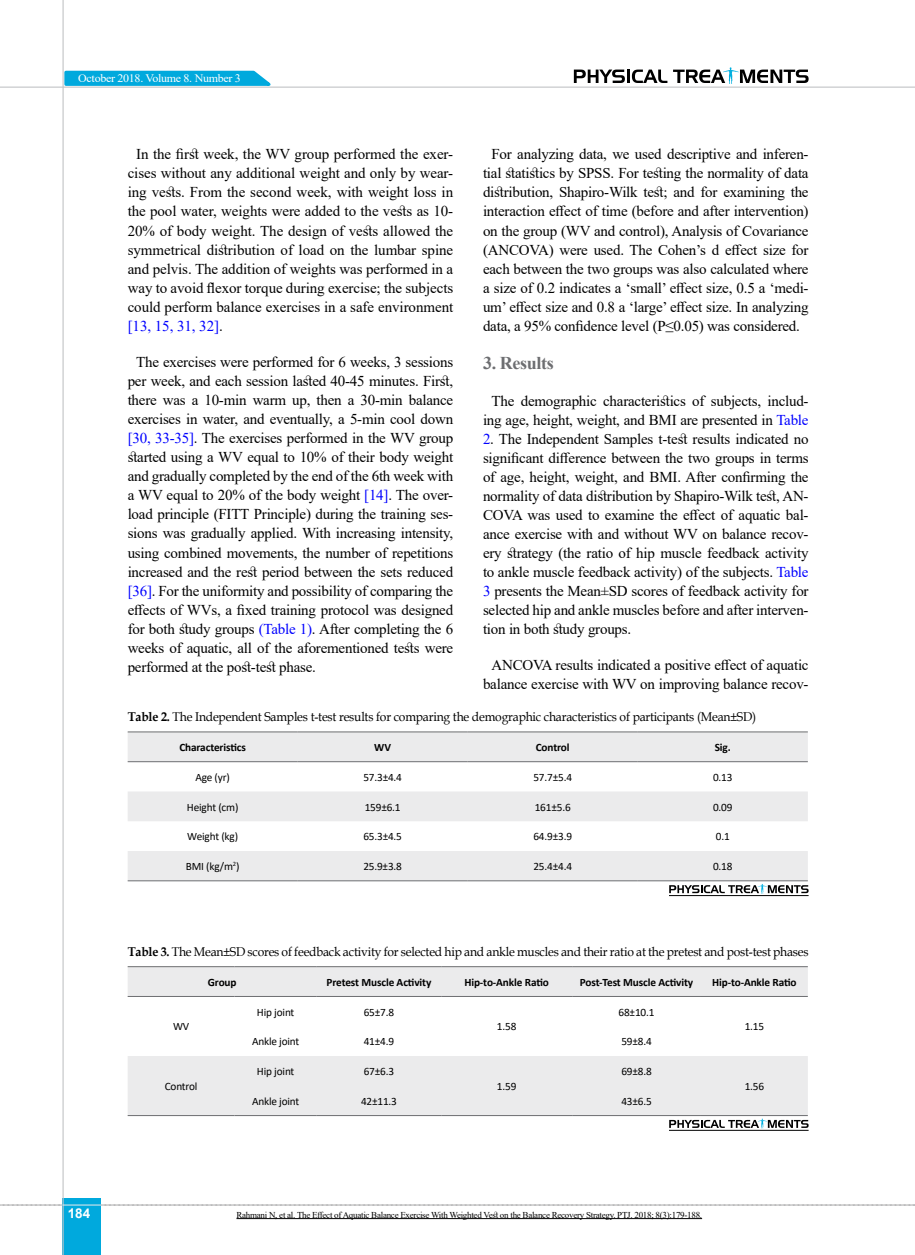
<style>
.page{position:relative;width:915px;height:1255px;background:#fff}
.page>*{position:absolute;margin:0;border:0;box-sizing:border-box;transform-origin:0 0}
.t1{font:700 18px "Times New Roman";letter-spacing:-.02em;color:#6d6e71}
.t2{font:15px/19px "Times New Roman";letter-spacing:-.015em;color:#000;text-align:justify}
.t3{font:700 13.5px "Arial";color:#fff}
.t4{font:12.75px "Book Antiqua";letter-spacing:-.015em;color:#000;scale:.95 1}
.t5{font:11.4px "Times New Roman";letter-spacing:-.025em;color:#fff;scale:1.05 1}
.t6{font:11.25px "Calibri";letter-spacing:-.015em;color:#000}
.t7{font:700 11.25px "Calibri";letter-spacing:-.01em;color:#000}
.t8{font:9px "Times New Roman";letter-spacing:-.03em;color:#000}
.s1{color:#00f}
.s2{font-weight:700}
</style>
<div class="page">
<svg style="left:0;top:1204px;width:915px;height:1px"></svg>
<div style="left:63px;top:1198px;width:38px;height:56px;background:#00a9dd"></div>
<hr style="left:62px;top:0;width:2px;height:1254px;background:#c2c4c6">
<hr style="left:0;top:87px;width:914px;height:1px;background:#c2c4c6">
<hr style="left:63px;top:1204px;width:38px;height:1px;background:#ebebec">
<svg style="left:63px;top:69px;width:215px;height:18px;background:#36bae2"></svg>
<svg style="left:573px;top:67px;width:235px;height:17px"></svg>
<svg style="left:128px;top:732px;width:679px;height:148px;fill:#ebebec"></svg>
<hr style="left:128px;top:731px;width:169px;height:1px;background:#6d6e71">
<hr style="left:297px;top:731px;width:170px;height:1px;background:#6d6e71">
<hr style="left:467px;top:731px;width:170px;height:1px;background:#6d6e71">
<hr style="left:637px;top:731px;width:170px;height:1px;background:#6d6e71">
<hr style="left:128px;top:761px;width:169px;height:1px;background:#6d6e71">
<hr style="left:297px;top:761px;width:170px;height:1px;background:#6d6e71">
<hr style="left:467px;top:761px;width:170px;height:1px;background:#6d6e71">
<hr style="left:637px;top:761px;width:170px;height:1px;background:#6d6e71">
<hr style="left:128px;top:880px;width:169px;height:1px;background:#6d6e71">
<hr style="left:297px;top:880px;width:170px;height:1px;background:#6d6e71">
<hr style="left:467px;top:880px;width:170px;height:1px;background:#6d6e71">
<hr style="left:637px;top:880px;width:170px;height:1px;background:#6d6e71">
<svg style="left:669px;top:883px;width:139px;height:10px"></svg>
<hr style="left:668px;top:895px;width:140px;height:1px;background:#000">
<svg style="left:128px;top:967px;width:679px;height:148px;fill:#ebebec"></svg>
<hr style="left:128px;top:966px;width:106px;height:1px;background:#6d6e71">
<hr style="left:234px;top:966px;width:83px;height:1px;background:#6d6e71">
<hr style="left:317px;top:966px;width:124px;height:1px;background:#6d6e71">
<hr style="left:441px;top:966px;width:131px;height:1px;background:#6d6e71">
<hr style="left:572px;top:966px;width:128px;height:1px;background:#6d6e71">
<hr style="left:700px;top:966px;width:107px;height:1px;background:#6d6e71">
<hr style="left:128px;top:996px;width:106px;height:1px;background:#6d6e71">
<hr style="left:234px;top:996px;width:83px;height:1px;background:#6d6e71">
<hr style="left:317px;top:996px;width:124px;height:1px;background:#6d6e71">
<hr style="left:441px;top:996px;width:131px;height:1px;background:#6d6e71">
<hr style="left:572px;top:996px;width:128px;height:1px;background:#6d6e71">
<hr style="left:700px;top:996px;width:107px;height:1px;background:#6d6e71">
<hr style="left:128px;top:1115px;width:106px;height:1px;background:#6d6e71">
<hr style="left:441px;top:1115px;width:131px;height:1px;background:#6d6e71">
<hr style="left:700px;top:1115px;width:107px;height:1px;background:#6d6e71">
<hr style="left:234px;top:1115px;width:83px;height:1px;background:#6d6e71">
<hr style="left:317px;top:1115px;width:124px;height:1px;background:#6d6e71">
<hr style="left:572px;top:1115px;width:128px;height:1px;background:#6d6e71">
<svg style="left:669px;top:1118px;width:139px;height:10px"></svg>
<hr style="left:668px;top:1129px;width:140px;height:1px;background:#000">
<hr style="left:236px;top:1218px;width:465px;height:1px;background:#000">
<p class="t5" style="left:78px;top:70px;width:156px">October 2018. Volume 8. Number 3</p>
<p class="t2" style="left:128px;top:144px;width:327px;text-indent:9px">In the first week, the WV group performed the exer&shy;cises without any additional weight and only by wear&shy;ing vests. From the second week, with weight loss in the pool water, weights were added to the vests as 10- 20% of body weight. The design of vests allowed the symmetrical distribution of load on the lumbar spine and pelvis. The addition of weights was performed in a way to avoid flexor torque during exercise; the subjects could perform balance exercises in a safe environment <span class="s1">[13, 15, 31, 32]</span>.</p>
<p class="t2" style="left:128px;top:352px;width:327px;text-indent:9px">The exercises were performed for 6 weeks, 3 sessions per week, and each session lasted 40-45 minutes. First, there was a 10-min warm up, then a 30-min balance exercises in water, and eventually, a 5-min cool down <span class="s1">[30, 33-35]</span>. The exercises performed in the WV group started using a WV equal to 10% of their body weight and gradually completed by the end of the 6th week with a WV equal to 20% of the body weight <span class="s1">[14]</span>. The over&shy;load principle (FITT Principle) during the training ses&shy;sions was gradually applied. With increasing intensity, using combined movements, the number of repetitions increased and the rest period between the sets reduced <span class="s1">[36]</span>. For the uniformity and possibility of comparing the effects of WVs, a fixed training protocol was designed for both study groups <span class="s1">(Table 1)</span>. After completing the 6 weeks of aquatic, all of the aforementioned tests were performed at the post-test phase.</p>
<p class="t2" style="left:483px;top:144px;width:327px;text-align:center">For analyzing data, we used descriptive and inferen&shy;tial statistics by SPSS. For testing the normality of data distribution, Shapiro-Wilk test; and for examining the interaction effect of time (before and after intervention) on the group (WV and control), Analysis of Covariance (ANCOVA) were used. The Cohen’s d effect size for each between the two groups was also calculated where a size of 0.2 indicates a ‘small’ effect size, 0.5 a ‘medi&shy;um’ effect size and 0.8 a ‘large’ effect size. In analyzing data, a 95% confidence level (P≤0.05) was considered.</p>
<p class="t1" style="left:483px;top:350px;width:72px">3. Results</p>
<p class="t2" style="left:483px;top:390px;width:327px;text-align:center">The demographic characteristics of subjects, includ&shy;ing age, height, weight, and BMI are presented in <span class="s1">Table</span></p>
<p class="t2" style="left:483px;top:428px;width:327px"><span class="s1">2</span>. The Independent Samples t-test results indicated no significant difference between the two groups in terms of age, height, weight, and BMI. After confirming the normality of data distribution by Shapiro-Wilk test, AN-COVA was used to examine the effect of aquatic bal&shy;ance exercise with and without WV on balance recov&shy;ery strategy (the ratio of hip muscle feedback activity to ankle muscle feedback activity) of the subjects. <span class="s1">Table 3</span> presents the Mean±SD scores of feedback activity for selected hip and ankle muscles before and after interven&shy;tion in both study groups.</p>
<p class="t2" style="left:483px;top:655px;width:327px;text-align:center">ANCOVA results indicated a positive effect of aquatic balance exercise with WV on improving balance recov-</p>
<p class="t4" style="left:128px;top:708px;width:663px"><span class="s2">Table 2.</span> The Independent Samples t-test results for comparing the demographic characteristics of participants (Mean±SD)</p>
<p class="t7" style="left:179px;top:739px;width:68px">Characteristics</p>
<p class="t7" style="left:374px;top:739px;width:18px">WV</p>
<p class="t7" style="left:535px;top:739px;width:35px">Control</p>
<p class="t7" style="left:714px;top:739px;width:18px">Sig.</p>
<p class="t6" style="left:195px;top:769px;width:36px">Age (yr)</p>
<p class="t6" style="left:363px;top:769px;width:40px">57.3±4.4</p>
<p class="t6" style="left:533px;top:769px;width:40px">57.7±5.4</p>
<p class="t6" style="left:712px;top:769px;width:21px">0.13</p>
<p class="t6" style="left:187px;top:799px;width:53px">Height (cm)</p>
<p class="t6" style="left:364px;top:799px;width:37px">159±6.1</p>
<p class="t6" style="left:534px;top:799px;width:37px">161±5.6</p>
<p class="t6" style="left:712px;top:799px;width:21px">0.09</p>
<p class="t6" style="left:187px;top:828px;width:52px">Weight (kg)</p>
<p class="t6" style="left:363px;top:828px;width:40px">65.3±4.5</p>
<p class="t6" style="left:533px;top:828px;width:40px">64.9±3.9</p>
<p class="t6" style="left:715px;top:828px;width:15px">0.1</p>
<p class="t6" style="left:186px;top:858px;width:55px">BMI (kg/m<sup>2</sup>)</p>
<p class="t6" style="left:363px;top:858px;width:40px">25.9±3.8</p>
<p class="t6" style="left:533px;top:858px;width:40px">25.4±4.4</p>
<p class="t6" style="left:712px;top:858px;width:21px">0.18</p>
<p class="t4" style="left:128px;top:942px;width:718px"><span class="s2">Table 3.</span> The Mean±SD scores of feedback activity for selected hip and ankle muscles and their ratio at the pretest and post-test phases</p>
<p class="t7" style="left:208px;top:974px;width:30px">Group</p>
<p class="t7" style="left:326px;top:974px;width:106px">Pretest Muscle Activity</p>
<p class="t7" style="left:464px;top:974px;width:86px">Hip-to-Ankle Ratio</p>
<p class="t7" style="left:579px;top:974px;width:115px">Post-Test Muscle Activity</p>
<p class="t7" style="left:712px;top:974px;width:86px">Hip-to-Ankle Ratio</p>
<p class="t6" style="left:173px;top:1018px;width:18px">WV</p>
<p class="t6" style="left:257px;top:1003px;width:39px">Hip joint</p>
<p class="t6" style="left:363px;top:1003px;width:32px">65±7.8</p>
<p class="t6" style="left:618px;top:1003px;width:37px">68±10.1</p>
<p class="t6" style="left:497px;top:1018px;width:21px">1.58</p>
<p class="t6" style="left:744px;top:1018px;width:21px">1.15</p>
<p class="t6" style="left:252px;top:1033px;width:49px">Ankle joint</p>
<p class="t6" style="left:363px;top:1033px;width:32px">41±4.9</p>
<p class="t6" style="left:621px;top:1033px;width:32px">59±8.4</p>
<p class="t3" style="left:68px;top:1203px;width:24px">184</p>
<p class="t6" style="left:165px;top:1078px;width:34px">Control</p>
<p class="t6" style="left:257px;top:1063px;width:39px">Hip joint</p>
<p class="t6" style="left:363px;top:1063px;width:32px">67±6.3</p>
<p class="t6" style="left:497px;top:1078px;width:21px">1.59</p>
<p class="t6" style="left:621px;top:1063px;width:32px">69±8.8</p>
<p class="t6" style="left:252px;top:1093px;width:49px">Ankle joint</p>
<p class="t6" style="left:361px;top:1093px;width:37px">42±11.3</p>
<p class="t6" style="left:621px;top:1093px;width:32px">43±6.5</p>
<p class="t8" style="left:236px;top:1208px;width:467px">Rahmani N, et al. The Effect of Aquatic Balance Exercise With Weighted Vest on the Balance Recovery Strategy. PTJ. 2018; 8(3):179-188.</p>
<p class="t6" style="left:744px;top:1078px;width:21px">1.56</p>
</div>
